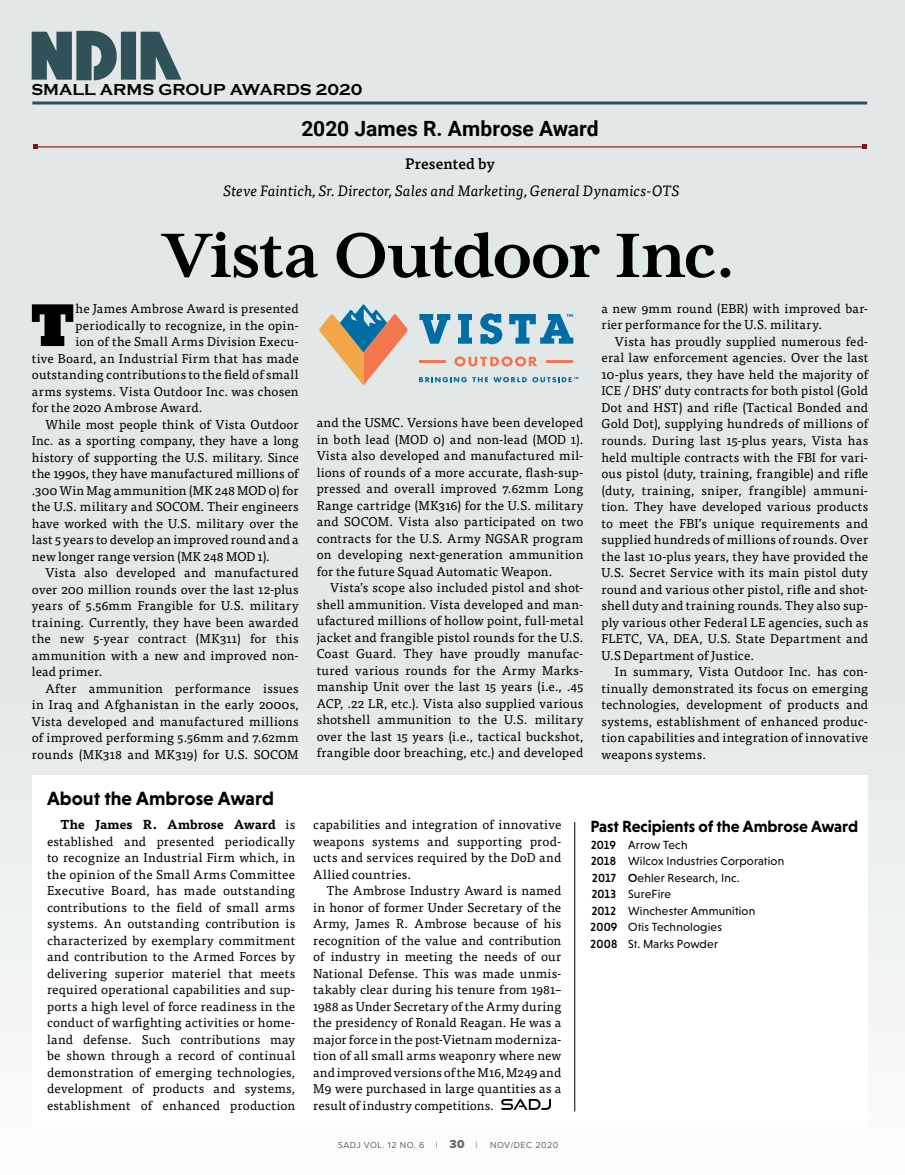
<style>
.page{position:relative;width:905px;height:1175px;background:#fff}
.page>*{position:absolute;margin:0;border:0;box-sizing:border-box;transform-origin:0 0}
.t1{font:700 72px "Mrs Eaves XL Serif OT";letter-spacing:-.015em;color:#000}
.t2{font:800 61.35px "Rockwell Std";color:#000}
.t3{font:700 21px "Roboto";color:#000}
.t4{font:700 19.5px "Niveau Grotesk";color:#000}
.t5{font:700 16.5px "Niveau Grotesk";letter-spacing:-.01em;color:#000}
.t6{font:700 16.35px "Copperplate";color:#000}
.t7{font:italic 15px "Tisa Pro";color:#000}
.t8{font:500 15px "Tisa Pro";letter-spacing:.005em;color:#000}
.t9{font:12.75px/16.5px "Tisa Pro";letter-spacing:.015em;color:#000;text-align:justify}
.t10{font:12px/16.5px "Niveau Grotesk";letter-spacing:.015em;color:#000}
.t11{font:9px "Proxima Nova";letter-spacing:.05em;color:#636466}
.s1{font-weight:700}
.s2{font-family:"Proxima Nova Extrabld";font-size:12px}
.s3{font-weight:500}
</style>
<div class="page">
<div style="left:0;top:0;width:904px;height:1174px;background:#e2e7e8"></div>
<div style="left:121px;top:32px;width:15px;height:48px;background:#305158"></div>
<svg style="left:141px;top:32px;width:40px;height:48px"></svg>
<svg style="left:32px;top:31px;width:85px;height:49px"></svg>
<hr style="left:32px;top:101px;width:835px;height:3px;background:#2f5258">
<svg style="left:419px;top:314px;width:31px;height:30px"></svg>
<svg style="left:458px;top:314px;width:14px;height:30px"></svg>
<svg style="left:480px;top:313px;width:22px;height:31px"></svg>
<svg style="left:454px;top:356px;width:83px;height:10px"></svg>
<hr style="left:419px;top:360px;width:27px;height:2px;background:#f4764e">
<hr style="left:546px;top:360px;width:27px;height:2px;background:#f4764e">
<svg style="left:509px;top:314px;width:64px;height:30px"></svg>
<svg style="left:419px;top:377px;width:159px;height:5px"></svg>
<svg style="left:319px;top:304px;width:88px;height:81px"></svg>
<hr style="left:35px;top:146px;width:829px;height:1px;background:#831518">
<svg style="left:33px;top:145px;width:4px;height:4px"></svg>
<svg style="left:862px;top:145px;width:5px;height:4px"></svg>
<div style="left:32px;top:775px;width:835px;height:351px;background:#fff"></div>
<svg style="left:501px;top:1098px;width:50px;height:11px"></svg>
<hr style="left:574px;top:822px;width:1px;height:289px;background:#000">
<p class="t6" style="left:31px;top:81px;width:332px">SMALL ARMS GROUP AWARDS 2020</p>
<h3 class="t3" style="left:301px;top:114px;width:299px">2020 James R. Ambrose Award</h3>
<p class="t8" style="left:405px;top:152px;width:91px">Presented by</p>
<p class="t7" style="left:223px;top:180px;width:458px">Steve Faintich, Sr. Director, Sales and Marketing, General Dynamics-OTS</p>
<h1 class="t1" style="left:164px;top:219px;width:572px">Vista Outdoor Inc.</h1>
<h2 class="t2" style="left:30px;top:287px;width:48px">T</h2>
<p class="t9" style="left:76px;top:299px;width:224px">he James Ambrose Award is presented</p>
<p class="t9" style="left:76px;top:316px;width:224px">periodically to recognize, in the opin-</p>
<p class="t9" style="left:76px;top:332px;width:224px">ion of the Small Arms Division Execu-</p>
<p class="t9" style="left:32px;top:349px;width:268px">tive Board, an Industrial Firm that has made</p>
<p class="t9" style="left:32px;top:365px;width:268px">outstanding contributions to the field of small</p>
<p class="t9" style="left:32px;top:382px;width:268px">arms systems. Vista Outdoor Inc. was chosen</p>
<p class="t9" style="left:32px;top:398px;width:172px">for the 2020 Ambrose Award.</p>
<p class="t9" style="left:45px;top:415px;width:255px">While most people think of Vista Outdoor</p>
<p class="t9" style="left:32px;top:431px;width:268px">Inc. as a sporting company, they have a long</p>
<p class="t9" style="left:32px;top:448px;width:268px">history of supporting the U.S. military. Since</p>
<p class="t9" style="left:32px;top:464px;width:268px">the 1990s, they have manufactured millions of</p>
<p class="t9" style="left:32px;top:481px;width:268px">.300 Win Mag ammunition (MK 248 MOD 0) for</p>
<p class="t9" style="left:32px;top:497px;width:268px">the U.S. military and SOCOM. Their engineers</p>
<p class="t9" style="left:32px;top:514px;width:268px">have worked with the U.S. military over the</p>
<p class="t9" style="left:32px;top:530px;width:268px">last 5 years to develop an improved round and a</p>
<p class="t9" style="left:32px;top:547px;width:239px">new longer range version (MK 248 MOD 1).</p>
<p class="t9" style="left:45px;top:563px;width:255px">Vista also developed and manufactured</p>
<p class="t9" style="left:32px;top:580px;width:268px">over 200 million rounds over the last 12-plus</p>
<p class="t9" style="left:32px;top:596px;width:268px">years of 5.56mm Frangible for U.S. military</p>
<p class="t9" style="left:32px;top:613px;width:268px">training. Currently, they have been awarded</p>
<p class="t9" style="left:32px;top:629px;width:268px">the new 5-year contract (MK311) for this</p>
<p class="t9" style="left:32px;top:646px;width:268px">ammunition with a new and improved non-</p>
<p class="t9" style="left:32px;top:662px;width:72px">lead primer.</p>
<p class="t9" style="left:45px;top:679px;width:255px">After ammunition performance issues</p>
<p class="t9" style="left:32px;top:695px;width:268px">in Iraq and Afghanistan in the early 2000s,</p>
<p class="t9" style="left:32px;top:712px;width:268px">Vista developed and manufactured millions</p>
<p class="t9" style="left:32px;top:728px;width:268px">of improved performing 5.56mm and 7.62mm</p>
<p class="t9" style="left:32px;top:745px;width:268px">rounds (MK318 and MK319) for U.S. SOCOM</p>
<p class="t9" style="left:317px;top:413px;width:268px">and the USMC. Versions have been developed in both lead (MOD 0) and non-lead (MOD 1).<br>Vista also developed and manufactured mil&shy;lions of rounds of a more accurate, flash-sup&shy;pressed and overall improved 7.62mm Long Range cartridge (MK316) for the U.S. military and SOCOM. Vista also participated on two contracts for the U.S. Army NGSAR program on developing next-generation ammunition for the future Squad Automatic Weapon.</p>
<p class="t9" style="left:317px;top:578px;width:268px;text-indent:14px">Vista’s scope also included pistol and shot&shy;shell ammunition. Vista developed and man&shy;ufactured millions of hollow point, full-metal jacket and frangible pistol rounds for the U.S.<br>Coast Guard. They have proudly manufac&shy;tured various rounds for the Army Marks&shy;manship Unit over the last 15 years (i.e., .45<br>ACP, .22 LR, etc.). Vista also supplied various shotshell ammunition to the U.S. military over the last 15 years (i.e., tactical buckshot, frangible door breaching, etc.) and developed</p>
<p class="t9" style="left:601px;top:299px;width:268px">a new 9mm round (EBR) with improved bar&shy;rier performance for the U.S. military.</p>
<p class="t9" style="left:601px;top:332px;width:268px;text-indent:14px">Vista has proudly supplied numerous fed&shy;eral law enforcement agencies. Over the last 10-plus years, they have held the majority of ICE / DHS’ duty contracts for both pistol (Gold Dot and HST) and rifle (Tactical Bonded and Gold Dot), supplying hundreds of millions of rounds. During last 15-plus years, Vista has held multiple contracts with the FBI for vari&shy;ous pistol (duty, training, frangible) and rifle (duty, training, sniper, frangible) ammuni&shy;tion. They have developed various products to meet the FBI’s unique requirements and supplied hundreds of millions of rounds. Over the last 10-plus years, they have provided the U.S. Secret Service with its main pistol duty round and various other pistol, rifle and shot&shy;shell duty and training rounds. They also sup&shy;ply various other Federal LE agencies, such as FLETC, VA, DEA, U.S. State Department and U.S Department of Justice.</p>
<p class="t9" style="left:601px;top:662px;width:268px;text-indent:14px">In summary, Vista Outdoor Inc. has con&shy;tinually demonstrated its focus on emerging technologies, development of products and systems, establishment of enhanced produc&shy;tion capabilities and integration of innovative weapons systems.</p>
<h3 class="t4" style="left:47px;top:787px;width:228px">About the Ambrose Award</h3>
<p class="t9" style="left:47px;top:815px;width:250px;text-indent:14px"><span class="s1">The James R. Ambrose Award</span> is established and presented periodically to recognize an Industrial Firm which, in the opinion of the Small Arms Committee Executive Board, has made outstanding contributions to the field of small arms systems. An outstanding contribution is characterized by exemplary commitment and contribution to the Armed Forces by delivering superior materiel that meets required operational capabilities and sup&shy;ports a high level of force readiness in the conduct of warfighting activities or home&shy;land defense. Such contributions may be shown through a record of continual demonstration of emerging technologies, development of products and systems, establishment of enhanced production</p>
<p class="t9" style="left:313px;top:815px;width:250px">capabilities and integration of innovative weapons systems and supporting prod&shy;ucts and services required by the DoD and Allied countries.</p>
<p class="t9" style="left:313px;top:881px;width:250px;text-indent:14px">The Ambrose Industry Award is named in honor of former Under Secretary of the Army, James R. Ambrose because of his recognition of the value and contribution of industry in meeting the needs of our National Defense. This was made unmis&shy;takably clear during his tenure from 1981– 1988 as Under Secretary of the Army during the presidency of Ronald Reagan. He was a major force in the post-Vietnam moderniza&shy;tion of all small arms weaponry where new and improved versions of the M16, M249 and M9 were purchased in large quantities as a result of industry competitions.</p>
<p class="t11" style="left:338px;top:1138px;width:88px">SADJ VOL. 12 NO. 6</p>
<p class="t11" style="left:436px;top:1138px;width:124px">| <span class="s2">30</span> | NOV/DEC 2020</p>
<p class="t5" style="left:590px;top:817px;width:269px">Past Recipients of the Ambrose Award</p>
<p class="t10" style="left:590px;top:836px;width:195px"><span class="s3">2019</span> Arrow Tech<br><span class="s3">2018</span> Wilcox Industries Corporation<br><span class="s3">2017 O</span>ehler Research, Inc.<br><span class="s3">2013</span> SureFire<br><span class="s3">2012</span> Winchester Ammunition<br><span class="s3">2009</span> Otis Technologies<br><span class="s3">2008</span> St. Marks Powder</p>
</div>
